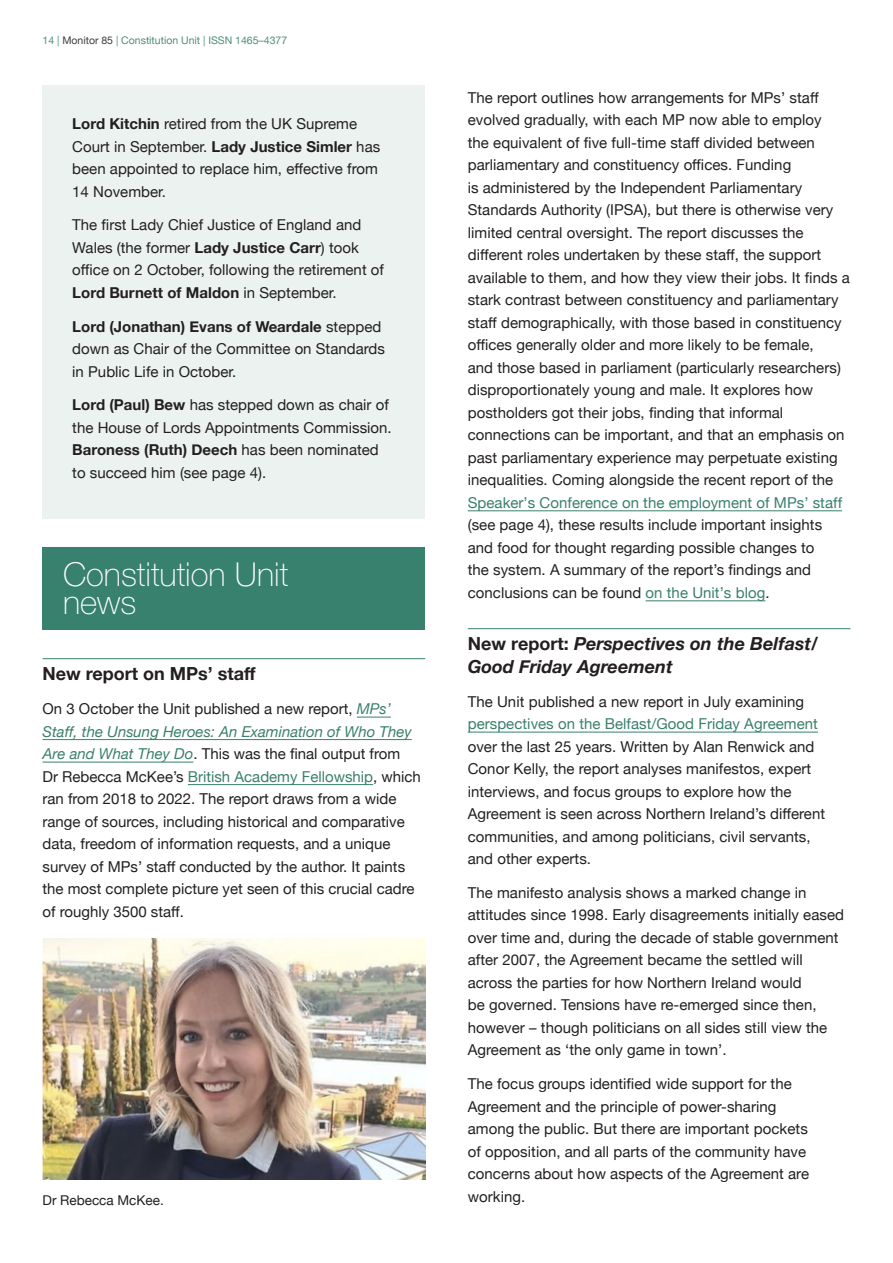
<style>
.page{position:relative;width:893px;height:1263px;background:#fff}
.page>*{position:absolute;margin:0;border:0;box-sizing:border-box;transform-origin:0 0}
.t1{font:100 33px/28.5px "Helvetica Neue";color:#fff}
._2020_H2{font:italic 700 18px/22.5px "Helvetica Neue";letter-spacing:.005em;color:#231f20}
._2020_H2-2{font:700 18px "Helvetica Neue";color:#231f20}
.paragraph{font:15px/22.5px "Helvetica Neue";letter-spacing:.005em;color:#231f20}
.t2{font:13.5px "Helvetica Neue";color:#231f20}
.t3{font:10.5px "Helvetica Neue";color:#4e8d7a}
.s1{color:#3e3e3f}
.s2{font-weight:700}
.s3{font-style:italic;color:#3a806b}
.s4{color:#3a806b}
.s5{font-style:normal}
</style>
<div class="page">
<div style="left:43px;top:85px;width:382px;height:434px;background:#ebf2f0"></div>
<hr style="left:43px;top:658px;width:382px;height:1px;background:#3a806b">
<hr style="left:357px;top:717px;width:34px;height:1px;background:#3a806b">
<hr style="left:43px;top:739px;width:369px;height:1px;background:#3a806b">
<hr style="left:43px;top:762px;width:150px;height:1px;background:#3a806b">
<hr style="left:188px;top:784px;width:185px;height:1px;background:#3a806b">
<hr style="left:468px;top:510px;width:374px;height:1px;background:#3a806b">
<hr style="left:646px;top:600px;width:119px;height:1px;background:#3a806b">
<hr style="left:468px;top:628px;width:382px;height:1px;background:#3a806b">
<hr style="left:468px;top:732px;width:350px;height:1px;background:#3a806b">
<div style="left:43px;top:548px;width:382px;height:82px;background:#38816e"></div>
<img style="left:43px;top:938px;width:382px;height:242px">
<p class="t3" style="left:43px;top:33px;width:246px">14 | <span class="s1">Monitor 85</span> | Constitution Unit | ISSN 1465–4377</p>
<p class="paragraph" style="left:72px;top:113px;width:309px"><span class="s2">Lord Kitchin</span> retired from the UK Supreme Court in September. <span class="s2">Lady Justice Simler</span> has been appointed to replace him, effective from 14 November.</p>
<p class="paragraph" style="left:72px;top:215px;width:313px">The first Lady Chief Justice of England and Wales (the former <span class="s2">Lady Justice Carr</span>) took office on 2 October, following the retirement of <span class="s2">Lord Burnett of Maldon</span> in September.</p>
<p class="paragraph" style="left:72px;top:316px;width:314px"><span class="s2">Lord (Jonathan) Evans of Weardale</span> stepped down as Chair of the Committee on Standards in Public Life in October.</p>
<p class="paragraph" style="left:72px;top:395px;width:321px"><span class="s2">Lord (Paul) Bew</span> has stepped down as chair of the House of Lords Appointments Commission.<br><span class="s2">Baroness (Ruth) Deech</span> has been nominated to succeed him (see page 4).</p>
<p class="t1" style="left:63px;top:558px;width:227px">Constitution Unit news</p>
<p class="_2020_H2-2" style="left:43px;top:660px;width:215px">New report on MPs’ staff</p>
<p class="paragraph" style="left:43px;top:698px;width:380px">On 3 October the Unit published a new report, <span class="s3">MPs’ Staff, the Unsung Heroes: An Examination of Who They Are and What They Do</span>. This was the final output from<br>Dr Rebecca McKee’s <span class="s4">British Academy Fellowship</span>, which ran from 2018 to 2022. The report draws from a wide range of sources, including historical and comparative data, freedom of information requests, and a unique survey of MPs’ staff conducted by the author. It paints the most complete picture yet seen of this crucial cadre of roughly 3500 staff.</p>
<p class="t2" style="left:43px;top:1191px;width:123px">Dr Rebecca McKee.</p>
<p class="paragraph" style="left:468px;top:87px;width:384px">The report outlines how arrangements for MPs’ staff evolved gradually, with each MP now able to employ<br>the equivalent of five full-time staff divided between parliamentary and constituency offices. Funding<br>is administered by the Independent Parliamentary Standards Authority (IPSA), but there is otherwise very limited central oversight. The report discusses the different roles undertaken by these staff, the support available to them, and how they view their jobs. It finds a stark contrast between constituency and parliamentary staff demographically, with those based in constituency offices generally older and more likely to be female,<br>and those based in parliament (particularly researchers) disproportionately young and male. It explores how postholders got their jobs, finding that informal connections can be important, and that an emphasis on past parliamentary experience may perpetuate existing inequalities. Coming alongside the recent report of the <span class="s4">Speaker’s Conference on the employment of MPs’ staff </span>(see page 4), these results include important insights and food for thought regarding possible changes to<br>the system. A summary of the report’s findings and conclusions can be found <span class="s4">on the Unit’s blog</span>.</p>
<p class="_2020_H2" style="left:468px;top:633px;width:352px"><span class="s5">New report:</span> Perspectives on the Belfast/<br>Good Friday Agreement</p>
<p class="paragraph" style="left:468px;top:691px;width:359px">The Unit published a new report in July examining <span class="s4">perspectives on the Belfast/Good Friday Agreement </span>over the last 25 years. Written by Alan Renwick and Conor Kelly, the report analyses manifestos, expert interviews, and focus groups to explore how the Agreement is seen across Northern Ireland’s different communities, and among politicians, civil servants, and other experts.</p>
<p class="paragraph" style="left:468px;top:882px;width:378px">The manifesto analysis shows a marked change in attitudes since 1998. Early disagreements initially eased over time and, during the decade of stable government after 2007, the Agreement became the settled will across the parties for how Northern Ireland would<br>be governed. Tensions have re-emerged since then, however – though politicians on all sides still view the Agreement as ‘the only game in town’.</p>
<p class="paragraph" style="left:468px;top:1073px;width:343px">The focus groups identified wide support for the Agreement and the principle of power-sharing among the public. But there are important pockets of opposition, and all parts of the community have concerns about how aspects of the Agreement are working.</p>
</div>
